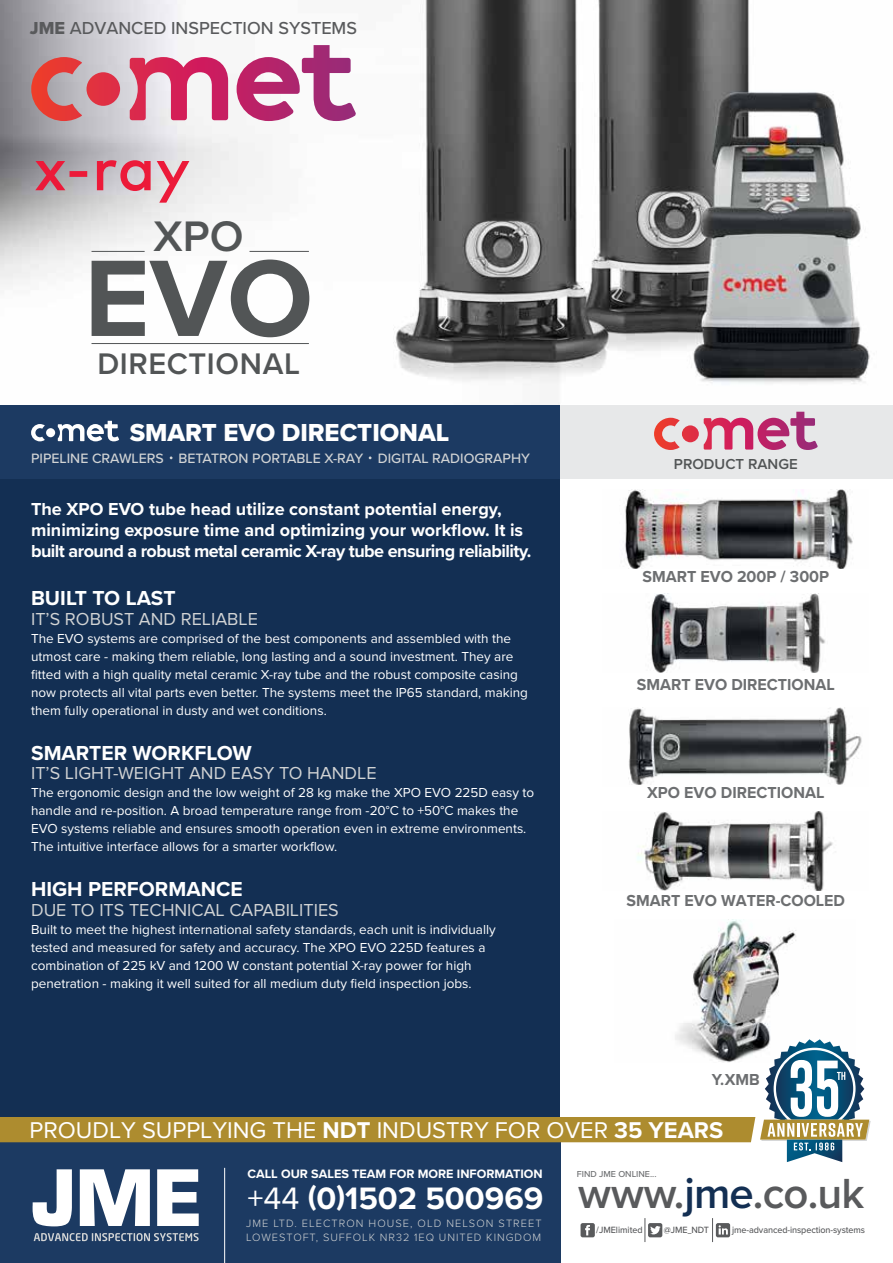
<style>
.page{position:relative;width:893px;height:1263px;background:#fff}
.page>*{position:absolute;margin:0;border:0;box-sizing:border-box;transform-origin:0 0}
.t1{font:700 112.65px "Proxima Nova";color:#525556}
.t2{font:600 44.25px "Proxima Nova";color:#525556}
.t3{font:600 43.65px "Proxima Nova";letter-spacing:-.02em;color:#595a5c}
.t4{font:700 32.1px "Proxima Nova";color:#fff}
.t5{font:600 30.9px "Proxima Nova";letter-spacing:.02em;color:#525556}
.t6{font:25.5px "Proxima Nova Extrabld";color:#fff}
.t7{font:23.7px "Proxima Nova";color:#fff}
.t8{font:700 21px "Proxima Nova";color:#fff}
.t9{font:700 18px/21px "Proxima Nova";color:#fff}
.t10{font:18px "Proxima Nova";color:#d1d3d4}
.t11{font:500 18px "Proxima Nova";color:#595a5c}
.t12{font:700 16.5px "Proxima Nova";color:#6d6f71}
.t13{font:600 15px "Proxima Nova";color:#525556}
.t14{font:500 14.1px "Proxima Nova";color:#d1d3d4}
.t15{font:13.5px/18px "Proxima Nova";color:#fff}
.t16{font:700 12.6px "Proxima Nova";color:#fff}
.t17{font:300 10.95px/13.2px "Proxima Nova";letter-spacing:.09em;color:#d1d3d4}
.t18{font:500 9.45px "Proxima Nova";color:#595a5c;scale:.96 1}
.t19{font:500 9px "Proxima Nova";color:#6d6f71}
.s1{font-family:"Proxima Nova Extrabld";font-weight:400}
.s2{font-weight:700}
.s3{font-weight:400}
.s4{font-size:29.7px}
.s5{color:#132f53}
</style>
<div class="page">
<div style="left:0;top:0;width:561px;height:1263px;background:#132f53"></div>
<img style="left:0;top:0;width:870px;height:405px">
<div style="left:0;top:1137px;width:561px;height:126px;background:#1c3a62"></div>
<div style="left:0;top:405px;width:561px;height:74px;background:#1c3a62"></div>
<svg style="left:34px;top:1233px;width:165px;height:8px"></svg>
<svg style="left:33px;top:1169px;width:39px;height:57px"></svg>
<svg style="left:80px;top:1169px;width:70px;height:57px"></svg>
<svg style="left:157px;top:1169px;width:42px;height:57px"></svg>
<hr style="left:224px;top:1168px;width:1px;height:95px;background:#fff">
<div style="left:581px;top:1223px;width:14px;height:14px;background:#595a5c;border-radius:2px"></div>
<svg style="left:585px;top:1225px;width:5px;height:10px"></svg>
<svg style="left:716px;top:1223px;width:14px;height:14px"></svg>
<svg style="left:719px;top:1225px;width:9px;height:9px"></svg>
<div style="left:648px;top:1223px;width:14px;height:14px;background:#595a5c;border-radius:2px"></div>
<svg style="left:645px;top:1218px;width:16px;height:24px"></svg>
<svg style="left:712px;top:1218px;width:1px;height:24px"></svg>
<hr style="left:92px;top:251px;width:53px;height:1px;background:#525556">
<hr style="left:250px;top:251px;width:59px;height:1px;background:#525556">
<hr style="left:92px;top:343px;width:217px;height:1px;background:#525556">
<div style="left:561px;top:405px;width:332px;height:74px;background:#e7e8e9"></div>
<img style="left:625px;top:489px;width:228px;height:79px">
<img style="left:651px;top:593px;width:175px;height:79px">
<img style="left:628px;top:707px;width:234px;height:78px">
<img style="left:637px;top:812px;width:196px;height:79px">
<img style="left:675px;top:920px;width:121px;height:119px">
<svg style="left:0;top:1039px;width:871px;height:123px"></svg>
<svg style="left:35px;top:160px;width:154px;height:43px;background:#d199a4"></svg>
<div style="left:86px;top:72px;width:34px;height:34px;background:#df3043;border-radius:17px"></div>
<svg style="left:31px;top:57px;width:51px;height:64px;background:#cb7472"></svg>
<svg style="left:130px;top:57px;width:98px;height:63px;background:#de7c9c"></svg>
<svg style="left:237px;top:45px;width:119px;height:76px;background:#d28fb3"></svg>
<svg style="left:682px;top:425px;width:17px;height:17px"></svg>
<svg style="left:654px;top:418px;width:26px;height:32px"></svg>
<svg style="left:704px;top:412px;width:114px;height:38px"></svg>
<div style="left:46px;top:428px;width:9px;height:9px;background:#fff;border-radius:50%"></div>
<svg style="left:31px;top:424px;width:14px;height:17px"></svg>
<svg style="left:58px;top:421px;width:61px;height:20px"></svg>
<h3 class="t11" style="left:30px;top:15px;width:329px"><span class="s1">JME</span> ADVANCED INSPECTION SYSTEMS</h3>
<h2 class="t2" style="left:154px;top:204px;width:92px">XPO</h2>
<h1 class="t1" style="left:84px;top:214px;width:231px">EVO</h1>
<h3 class="t5" style="left:97px;top:340px;width:204px">DIRECTIONAL</h3>
<h3 class="t6" style="left:130px;top:414px;width:321px">SMART EVO DIRECTIONAL</h3>
<p class="t14" style="left:31px;top:447px;width:500px">PIPELINE CRAWLERS BETATRON PORTABLE X-RAY DIGITAL RADIOGRAPHY</p>
<h3 class="t9" style="left:31px;top:498px;width:502px">The XPO EVO tube head utilize constant potential energy, minimizing exposure time and optimizing your workflow. It is built around a robust metal ceramic X-ray tube ensuring reliability.</h3>
<h3 class="t8" style="left:31px;top:583px;width:146px">BUILT TO LAST</h3>
<h3 class="t10" style="left:31px;top:609px;width:228px">IT’S ROBUST AND RELIABLE</h3>
<p class="t15" style="left:31px;top:630px;width:498px">The EVO systems are comprised of the best components and assembled with the utmost care - making them reliable, long lasting and a sound investment. They are fitted with a high quality metal ceramic X-ray tube and the robust composite casing now protects all vital parts even better. The systems meet the IP65 standard, making them fully operational in dusty and wet conditions.</p>
<h3 class="t8" style="left:31px;top:737px;width:222px">SMARTER WORKFLOW</h3>
<h3 class="t10" style="left:31px;top:763px;width:347px">IT’S LIGHT-WEIGHT AND EASY TO HANDLE</h3>
<p class="t15" style="left:31px;top:784px;width:505px">The ergonomic design and the low weight of 28 kg make the XPO EVO 225D easy to handle and re-position. A broad temperature range from -20°C to +50°C makes the EVO systems reliable and ensures smooth operation even in extreme environments.<br>The intuitive interface allows for a smarter workflow.</p>
<h3 class="t8" style="left:31px;top:874px;width:213px">HIGH PERFORMANCE</h3>
<h3 class="t10" style="left:31px;top:900px;width:309px">DUE TO ITS TECHNICAL CAPABILITIES</h3>
<p class="t15" style="left:31px;top:921px;width:466px">Built to meet the highest international safety standards, each unit is individually tested and measured for safety and accuracy. The XPO EVO 225D features a combination of 225 kV and 1200 W constant potential X-ray power for high penetration - making it well suited for all medium duty field inspection jobs.</p>
<p class="t13" style="left:674px;top:453px;width:125px">PRODUCT RANGE</p>
<p class="t12" style="left:642px;top:564px;width:188px">SMART EVO 200P / 300P</p>
<p class="t12" style="left:637px;top:672px;width:199px">SMART EVO DIRECTIONAL</p>
<p class="t12" style="left:647px;top:780px;width:179px">XPO EVO DIRECTIONAL</p>
<p class="t12" style="left:626px;top:888px;width:220px">SMART EVO WATER-COOLED</p>
<p class="t12" style="left:712px;top:1067px;width:50px">Y.XMB</p>
<h3 class="t7" style="left:30px;top:1116px;width:695px">PROUDLY SUPPLYING THE <span class="s2">NDT</span> INDUSTRY FOR OVER <span class="s2">35 YEARS</span></h3>
<p class="t16" style="left:247px;top:1164px;width:297px">CALL OUR SALES TEAM FOR MORE INFORMATION</p>
<h3 class="t4" style="left:247px;top:1174px;width:297px"><span class="s3">+44</span> <span class="s4">(</span>0<span class="s4">)</span>1502 500969</h3>
<p class="t17" style="left:246px;top:1216px;width:297px">JME LTD. ELECTRON HOUSE, OLD NELSON STREET<br>LOWESTOFT, SUFFOLK NR32 1EQ UNITED KINGDOM</p>
<p class="t19" style="left:577px;top:1167px;width:81px">FIND JME ONLINE...</p>
<h3 class="t3" style="left:578px;top:1161px;width:288px">www.<span class="s5">jme</span>.co.uk</h3>
<p class="t18" style="left:596px;top:1223px;width:50px">/JMElimited</p>
<p class="t18" style="left:664px;top:1223px;width:49px">@JME_NDT</p>
<p class="t18" style="left:732px;top:1223px;width:140px">jme-advanced-inspection-systems</p>
</div>
